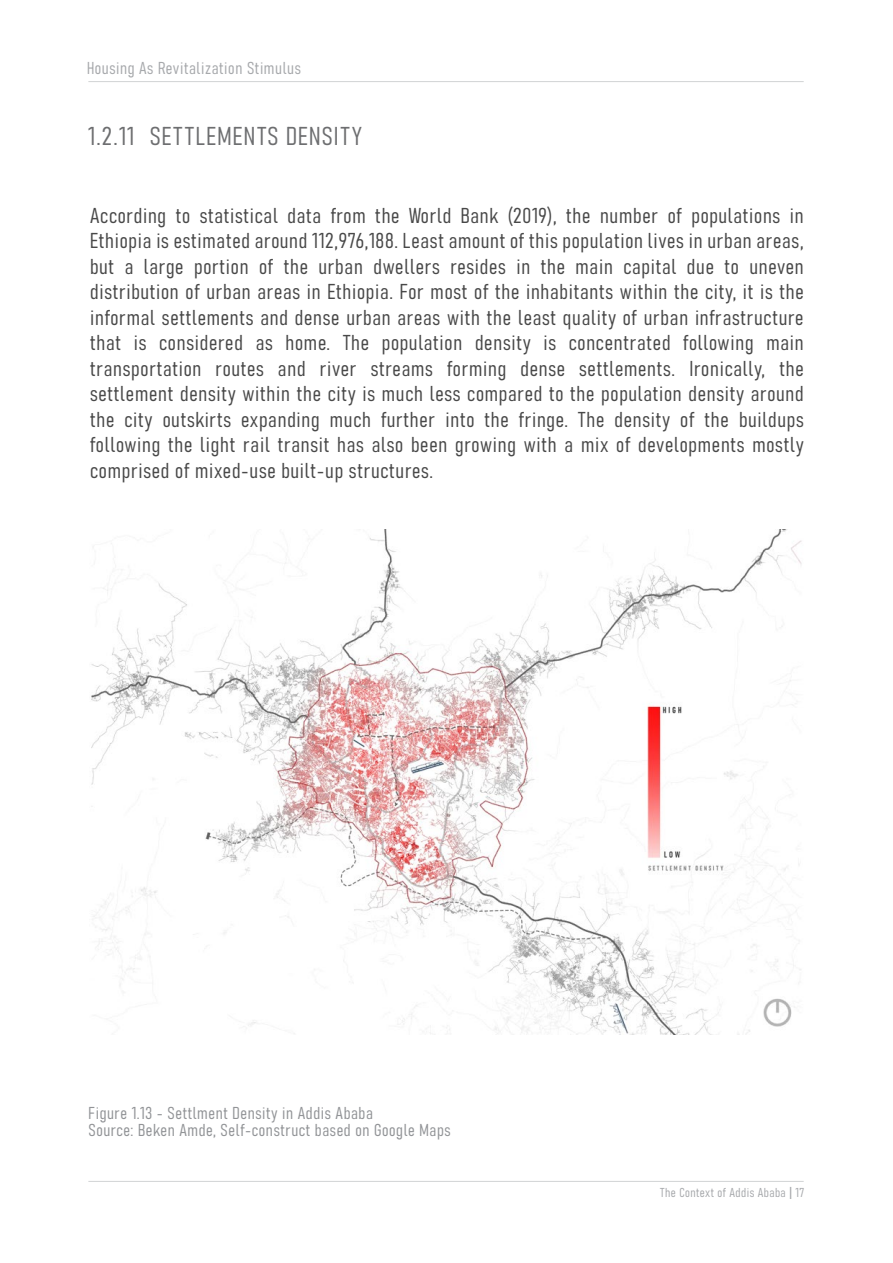
<style>
.page{position:relative;width:893px;height:1263px;background:#fff}
.page>*{position:absolute;margin:0;border:0;box-sizing:border-box;transform-origin:0 0}
.t1{font:25.5px "Bahnschrift";letter-spacing:.05em;color:#6d6e70}
.t2{font:21.3px/25.5px "Bahnschrift";letter-spacing:.035em;color:#494949;text-align:justify}
.t3{font:16.95px/17px "Bahnschrift";letter-spacing:.035em;color:#929497}
.t4{font:16.95px "Bahnschrift";letter-spacing:.035em;color:#a7a9ac}
.t5{font:12.75px "Bahnschrift";letter-spacing:.035em;color:#a7a9ac}
.s1{font-size:16.95px}
</style>
<div class="page">
<img style="left:92px;top:529px;width:709px;height:505px">
<hr style="left:88px;top:81px;width:716px;height:1px;background:#d1d3d4">
<hr style="left:88px;top:1181px;width:716px;height:1px;background:#d1d3d4">
<p class="t4" style="left:87px;top:55px;width:215px">Housing As Revitalization Stimulus</p>
<p class="t1" style="left:88px;top:117px;width:275px">1.2.11 SETTLEMENTS DENSITY</p>
<p class="t2" style="left:90px;top:201px;width:715px">According to statistical data from the World Bank (2019), the number of populations in Ethiopia is estimated around 112,976,188. Least amount of this population lives in urban areas, but a large portion of the urban dwellers resides in the main capital due to uneven distribution of urban areas in Ethiopia. For most of the inhabitants within the city, it is the informal settlements and dense urban areas with the least quality of urban infrastructure that is considered as home. The population density is concentrated following main transportation routes and river streams forming dense settlements. Ironically, the settlement density within the city is much less compared to the population density around the city outskirts expanding much further into the fringe. The density of the buildups following the light rail transit has also been growing with a mix of developments mostly comprised of mixed-use built-up structures.</p>
<p class="t3" style="left:89px;top:1103px;width:364px">Figure 1.13 - Settlment Density in Addis Ababa<br>Source: Beken Amde, Self-construct based on Google Maps</p>
<p class="t5" style="left:660px;top:1183px;width:145px">The Context of Addis Ababa <span class="s1">I</span> 17</p>
</div>
